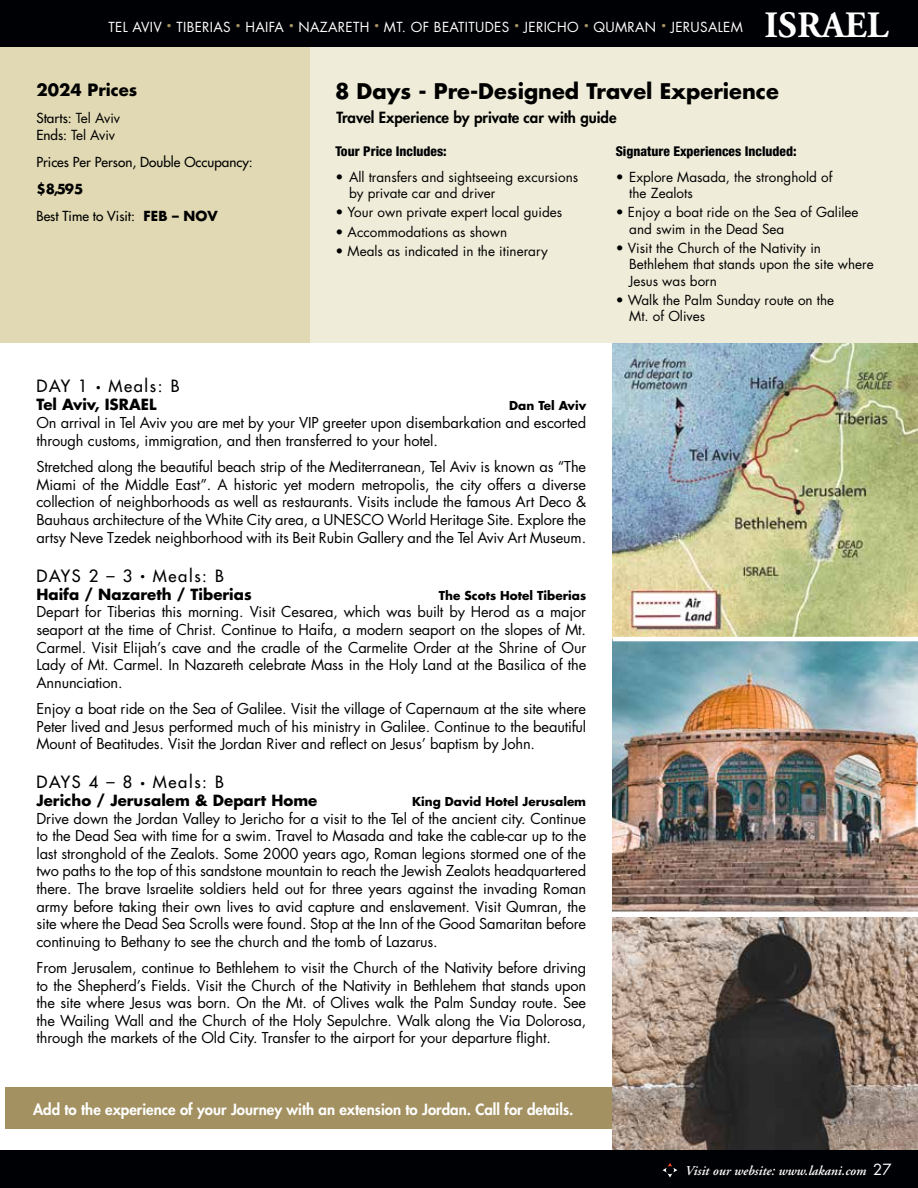
<style>
.page{position:relative;width:918px;height:1188px;background:#fff}
.page>*{position:absolute;margin:0;border:0;box-sizing:border-box;transform-origin:0 0}
.t1{font:700 37.05px "Adobe Garamond";color:#fff}
.t2{font:700 21px "Futura Std";color:#000}
.t3{font:500 16.5px "Futura Std";letter-spacing:.1em;color:#000}
.t4{font:700 16.5px "Futura Std";color:#000}
.t5{font:800 15px "Futura Std";color:#fff}
.t6{font:700 15px "Futura Std";color:#000}
.t7{font:800 15px "Futura Std";color:#000}
.t8{font:14.7px/17.5px "Futura Std";letter-spacing:-.01em;color:#000;text-align:justify}
.t9{font:13.5px/16.2px "Futura Std";color:#000}
.t10{font:13.5px "Futura Std";letter-spacing:.025em;color:#fff}
.t11{font:500 13.5px/27px "Futura Std";color:#000}
.t12{font:800 condensed 13.5px "Helvetica Neue LT Std";color:#000104}
.t13{font:italic 600 13.5px "Adobe Garamond";color:#fff}
.t14{font:700 12px "Futura Std";color:#000}
.s1{font-weight:500}
.s2{font-weight:700}
.s3{font-size:9px}
.s4{font-family:"Futura Std";font-weight:400;font-style:normal;font-size:15px}
</style>
<div class="page">
<div style="left:5px;top:1088px;width:621px;height:41px;background:#a39161"></div>
<div style="left:0;top:0;width:918px;height:47px;background:#000104"></div>
<div style="left:218px;top:47px;width:700px;height:296px;background:#efecd9"></div>
<div style="left:0;top:47px;width:310px;height:296px;background:#e0d9b3"></div>
<img style="left:613px;top:343px;width:305px;height:568px">
<img style="left:613px;top:917px;width:305px;height:233px">
<hr style="left:613px;top:637px;width:305px;height:4px;background:#fff">
<div style="left:0;top:1150px;width:918px;height:38px;background:#000104"></div>
<svg style="left:663px;top:1163px;width:14px;height:15px"></svg>
<p class="t10" style="left:109px;top:18px;width:636px">TEL AVIV <sup>•</sup> TIBERIAS <sup>•</sup> HAIFA <sup>•</sup> NAZARETH <sup>•</sup> MT. OF BEATITUDES <sup>•</sup> JERICHO <sup>•</sup> QUMRAN <sup>•</sup> JERUSALEM</p>
<h1 class="t1" style="left:764px;top:5px;width:126px">ISRAEL</h1>
<p class="t4" style="left:37px;top:79px;width:102px">2024 Prices</p>
<p class="t9" style="left:37px;top:110px;width:85px"><span class="s1">Starts:</span> Tel Aviv<br><span class="s1">Ends:</span> Tel Aviv</p>
<p class="t11" style="left:37px;top:148px;width:218px">Prices Per Person, Double Occupancy:</p>
<p class="t11" style="left:37px;top:175px;width:183px"><span class="s2">$8,595<br></span>Best Time to Visit: <span class="s2">FEB – NOV</span></p>
<h2 class="t2" style="left:335px;top:78px;width:445px">8 Days - Pre-Designed Travel Experience</h2>
<p class="t7" style="left:337px;top:108px;width:282px">Travel Experience by private car with guide</p>
<p class="t12" style="left:336px;top:143px;width:113px">Tour Price Includes:</p>
<p class="t12" style="left:616px;top:143px;width:182px">Signature Experiences Included:</p>
<p class="t9" style="left:349px;top:169px;width:231px;text-indent:-14px">• All transfers and sightseeing excursions by private car and driver</p>
<p class="t9" style="left:336px;top:205px;width:228px">• Your own private expert local guides</p>
<p class="t9" style="left:336px;top:224px;width:173px">• Accommodations as shown</p>
<p class="t9" style="left:336px;top:244px;width:214px">• Meals as indicated in the itinerary</p>
<p class="t9" style="left:629px;top:169px;width:205px;text-indent:-14px">• Explore Masada, the stronghold of the Zealots</p>
<p class="t9" style="left:629px;top:205px;width:231px;text-indent:-14px">• Enjoy a boat ride on the Sea of Galilee and swim in the Dead Sea</p>
<p class="t9" style="left:629px;top:240px;width:246px;text-indent:-14px">• Visit the Church of the Nativity in<br>Bethlehem that stands upon the site where<br>Jesus was born</p>
<p class="t9" style="left:629px;top:292px;width:207px;text-indent:-14px">• Walk the Palm Sunday route on the<br>Mt. of Olives</p>
<p class="t3" style="left:37px;top:376px;width:145px">DAY 1 <span class="s3">•</span> Meals: B</p>
<p class="t6" style="left:37px;top:395px;width:121px">Tel Aviv, ISRAEL</p>
<p class="t14" style="left:509px;top:398px;width:79px">Dan Tel Aviv</p>
<p class="t8" style="left:37px;top:414px;width:551px">On arrival in Tel Aviv you are met by your VIP greeter upon disembarkation and escorted through customs, immigration, and then transferred to your hotel.</p>
<p class="t8" style="left:37px;top:458px;width:551px">Stretched along the beautiful beach strip of the Mediterranean, Tel Aviv is known as “The Miami of the Middle East”. A historic yet modern metropolis, the city offers a diverse collection of neighborhoods as well as restaurants. Visits include the famous Art Deco &amp; Bauhaus architecture of the White City area, a UNESCO World Heritage Site. Explore the artsy Neve Tzedek neighborhood with its Beit Rubin Gallery and the Tel Aviv Art Museum.</p>
<p class="t3" style="left:37px;top:565px;width:189px">DAYS 2 – 3 <span class="s3">•</span> Meals: B</p>
<p class="t6" style="left:37px;top:584px;width:217px">Haifa / Nazareth / Tiberias</p>
<p class="t14" style="left:439px;top:587px;width:149px">The Scots Hotel Tiberias</p>
<p class="t8" style="left:37px;top:603px;width:551px">Depart for Tiberias this morning. Visit Cesarea, which was built by Herod as a major seaport at the time of Christ. Continue to Haifa, a modern seaport on the slopes of Mt.<br>Carmel. Visit Elijah’s cave and the cradle of the Carmelite Order at the Shrine of Our Lady of Mt. Carmel. In Nazareth celebrate Mass in the Holy Land at the Basilica of the Annunciation.</p>
<p class="t8" style="left:37px;top:700px;width:551px">Enjoy a boat ride on the Sea of Galilee. Visit the village of Capernaum at the site where Peter lived and Jesus performed much of his ministry in Galilee. Continue to the beautiful Mount of Beatitudes. Visit the Jordan River and reflect on Jesus’ baptism by John.</p>
<p class="t3" style="left:37px;top:772px;width:189px">DAYS 4 – 8 <span class="s3">•</span> Meals: B</p>
<p class="t6" style="left:37px;top:791px;width:282px">Jericho / Jerusalem &amp; Depart Home</p>
<p class="t14" style="left:412px;top:794px;width:176px">King David Hotel Jerusalem</p>
<p class="t8" style="left:37px;top:810px;width:551px">Drive down the Jordan Valley to Jericho for a visit to the Tel of the ancient city. Continue to the Dead Sea with time for a swim. Travel to Masada and take the cable-car up to the last stronghold of the Zealots. Some 2000 years ago, Roman legions stormed one of the two paths to the top of this sandstone mountain to reach the Jewish Zealots headquartered there. The brave Israelite soldiers held out for three years against the invading Roman army before taking their own lives to avid capture and enslavement. Visit Qumran, the site where the Dead Sea Scrolls were found. Stop at the Inn of the Good Samaritan before continuing to Bethany to see the church and the tomb of Lazarus.</p>
<p class="t8" style="left:37px;top:959px;width:551px">From Jerusalem, continue to Bethlehem to visit the Church of the Nativity before driving to the Shepherd’s Fields. Visit the Church of the Nativity in Bethlehem that stands upon the site where Jesus was born. On the Mt. of Olives walk the Palm Sunday route. See the Wailing Wall and the Church of the Holy Sepulchre. Walk along the Via Dolorosa, through the markets of the Old City. Transfer to the airport for your departure flight.</p>
<p class="t5" style="left:33px;top:1100px;width:542px">Add to the experience of your Journey with an extension to Jordan. Call for details.</p>
<p class="t13" style="left:685px;top:1163px;width:208px">Visit our website: www.lakani.com <span class="s4">27</span></p>
</div>
